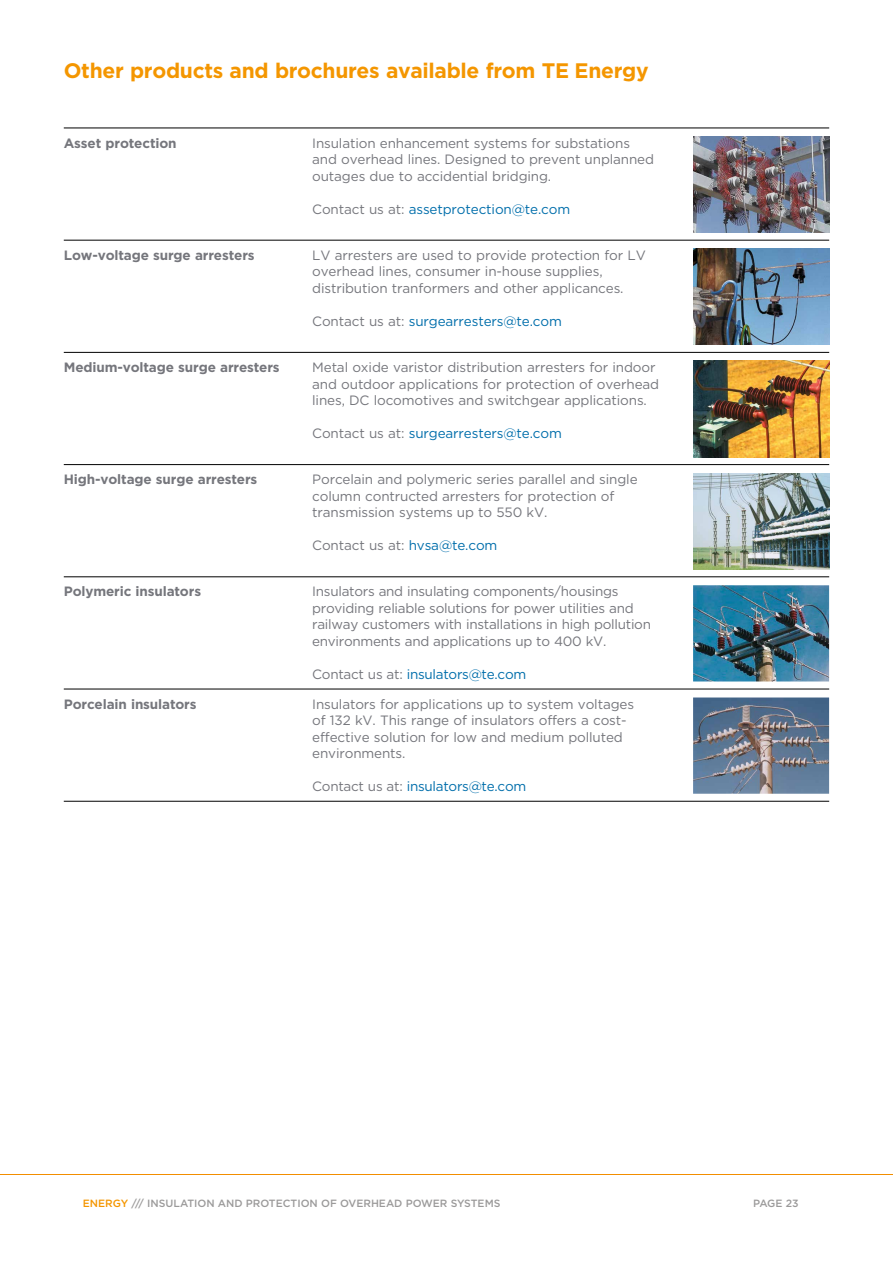
<style>
.page{position:relative;width:893px;height:1263px;background:#fff}
.page>*{position:absolute;margin:0;border:0;box-sizing:border-box;transform-origin:0 0}
.t1{font:700 21px "Gotham";letter-spacing:-.015em;color:#f49600}
.t2{font:13.5px/16.5px "Gotham";letter-spacing:-.01em;color:#75767c}
.t3{font:13.5px "Gotham";letter-spacing:-.01em;color:#006eab}
.t4{font:700 13.5px "Gotham";letter-spacing:-.01em;color:#75767c}
.t5{font:500 10.5px "Gotham";color:#9b9a9a}
.s1{color:#75767c}
.s2{color:#006eab}
.s3{color:#f49600}
</style>
<div class="page">
<hr style="left:64px;top:128px;width:765px;height:1px;background:#000">
<hr style="left:64px;top:240px;width:765px;height:1px;background:#000">
<hr style="left:64px;top:352px;width:765px;height:1px;background:#000">
<hr style="left:64px;top:464px;width:765px;height:1px;background:#000">
<hr style="left:64px;top:576px;width:765px;height:1px;background:#000">
<hr style="left:64px;top:689px;width:765px;height:1px;background:#000">
<hr style="left:64px;top:801px;width:765px;height:1px;background:#000">
<img style="left:693px;top:136px;width:136px;height:97px">
<img style="left:693px;top:249px;width:136px;height:96px">
<img style="left:693px;top:361px;width:136px;height:96px">
<img style="left:693px;top:473px;width:136px;height:96px">
<img style="left:693px;top:585px;width:136px;height:96px">
<img style="left:693px;top:697px;width:136px;height:97px">
<h1 class="t1" style="left:64px;top:57px;width:586px">Other products and brochures available from TE Energy</h1>
<p class="t4" style="left:64px;top:134px;width:114px">Asset protection</p>
<p class="t4" style="left:64px;top:246px;width:192px">Low-voltage surge arresters</p>
<p class="t4" style="left:64px;top:358px;width:217px">Medium-voltage surge arresters</p>
<p class="t4" style="left:64px;top:470px;width:195px">High-voltage surge arresters</p>
<p class="t4" style="left:64px;top:583px;width:139px">Polymeric insulators</p>
<p class="t4" style="left:64px;top:695px;width:134px">Porcelain insulators</p>
<p class="t2" style="left:312px;top:134px;width:343px">Insulation enhancement systems for substations and overhead lines. Designed to prevent unplanned outages due to accidential bridging.</p>
<p class="t3" style="left:312px;top:200px;width:259px"><span class="s1">Contact us at:</span> assetprotection@te.com</p>
<p class="t2" style="left:312px;top:246px;width:335px">LV arresters are used to provide protection for LV overhead lines, consumer in-house supplies, distribution tranformers and other applicances.</p>
<p class="t3" style="left:312px;top:312px;width:251px"><span class="s1">Contact us at:</span> surgearresters@te.com</p>
<p class="t2" style="left:312px;top:359px;width:348px">Metal oxide varistor distribution arresters for indoor and outdoor applications for protection of overhead lines, DC locomotives and switchgear applications.</p>
<p class="t3" style="left:312px;top:425px;width:251px"><span class="s1">Contact us at:</span> surgearresters@te.com</p>
<p class="t2" style="left:312px;top:471px;width:327px">Porcelain and polymeric series parallel and single column contructed arresters for protection of transmission systems up to 550 kV.</p>
<p class="t2" style="left:312px;top:537px;width:187px">Contact us at: <span class="s2">hvsa@te.com</span></p>
<p class="t2" style="left:312px;top:583px;width:340px">Insulators and insulating components/housings providing reliable solutions for power utilities and railway customers with installations in high pollution environments and applications up to 400 kV.</p>
<p class="t3" style="left:312px;top:665px;width:216px"><span class="s1">Contact us at:</span> insulators@te.com</p>
<p class="t2" style="left:312px;top:695px;width:323px">Insulators for applications up to system voltages of 132 kV. This range of insulators offers a cost&shy;effective solution for low and medium polluted environments.</p>
<p class="t3" style="left:312px;top:778px;width:216px"><span class="s1">Contact us at:</span> insulators@te.com</p>
<p class="t5" style="left:83px;top:1196px;width:419px"><span class="s3">ENERGY</span> /// INSULATION AND PROTECTION OF OVERHEAD POWER SYSTEMS</p>
<p class="t5" style="left:753px;top:1196px;width:47px">PAGE 23</p>
</div>
